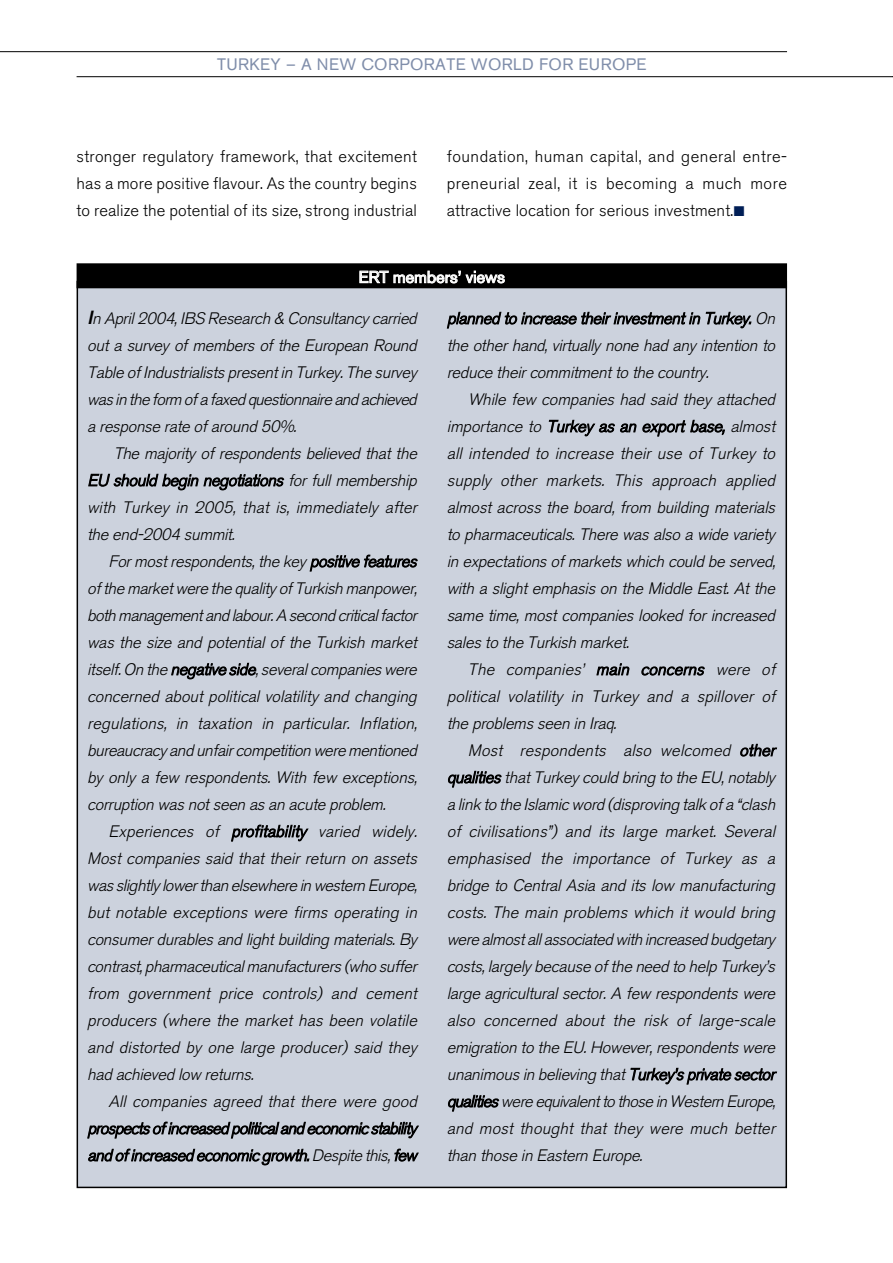
<style>
.page{position:relative;width:893px;height:1263px;background:#fff}
.page>*{position:absolute;margin:0;border:0;box-sizing:border-box;transform-origin:0 0}
.t1{font:italic 300 16.5px/27px "AG4";color:#000}
.t2{font:300 16.5px/27px "AG4";letter-spacing:.01em;color:#000;text-align:justify}
.t3{font:16.5px "AG1 reg";letter-spacing:.025em;color:#808eaa}
.t4{font:16.5px "AG1 reg";color:#fff}
.s1{font-family:"AG2 med";font-weight:400;font-size:18.9px}
</style>
<div class="page">
<hr style="left:77px;top:76px;width:815px;height:1px;background:#000">
<hr style="left:0;top:51px;width:787px;height:1px;background:#000">
<div style="left:77px;top:282px;width:709px;height:905px;background:#ccd2dd"></div>
<div style="left:77px;top:264px;width:709px;height:24px;background:#000"></div>
<div style="left:77px;top:263px;width:710px;height:25px;border:2px solid #000"></div>
<p class="t3" style="left:217px;top:58px;width:431px">TURKEY – A NEW CORPORATE WORLD FOR EUROPE</p>
<p class="t2" style="left:77px;top:145px;width:342px">stronger regulatory framework, that excitement has a more positive flavour. As the country begins to realize the potential of its size, strong industrial</p>
<p class="t2" style="left:446px;top:145px;width:342px">foundation, human capital, and general entre&shy;preneurial zeal, it is becoming a much more attractive location for serious investment.</p>
<p class="t4" style="left:358px;top:271px;width:148px">ERT members’ views</p>
<p class="t1" style="left:87px;top:307px;width:334px"><span class="s1">I</span>n April2004,IBS Research &amp; Consultancy carried out a survey of members of the European Round Table ofIndustrialists presentin Turkey.The survey wasin the form ofa faxed questionnaire and achieved a response rate ofaround 50%.</p>
<p class="t1" style="left:87px;top:442px;width:334px;text-align:justify;text-indent:27px">The majority of respondents believed that the EU should begin negotiations for full membership with Turkey in 2005, that is, immediately after the end-2004 summit.</p>
<p class="t1" style="left:87px;top:550px;width:334px;text-align:justify;text-indent:21px">Formostrespondents,the key positive features ofthe marketwere the quality ofTurkish manpower, both managementand labour.A second criticalfactor was the size and potential of the Turkish market itself.On the negative side,severalcompanies were concerned about political volatility and changing regulations, in taxation in particular. Inflation, bureaucracy and unfaircompetition were mentioned by only a few respondents. With few exceptions, corruption was notseen as an acute problem.</p>
<p class="t1" style="left:87px;top:820px;width:334px;text-indent:21px">Experiences of profitability varied widely.<br>Most companies said that their return on assets wasslightly lowerthan elsewhere in western Europe, but notable exceptions were firms operating in consumerdurables and lightbuilding materials.By contrast,pharmaceuticalmanufacturers (who suffer from government price controls) and cement producers (where the market has been volatile and distorted by one large producer) said they had achieved low returns.</p>
<p class="t1" style="left:87px;top:1090px;width:334px;text-indent:21px">All companies agreed that there were good prospectsofincreased politicaland economicstability and ofincreased economic growth. Despite this,few</p>
<p class="t1" style="left:446px;top:306px;width:333px;text-align:justify">planned to increase theirinvestmentin Turkey.On the other hand, virtually none had any intention to reduce theircommitmentto the country.</p>
<p class="t1" style="left:446px;top:388px;width:333px;text-indent:21px">While few companies had said they attached importance to Turkey as an export base, almost all intended to increase their use of Turkey to supply other markets. This approach applied almost across the board, from building materials to pharmaceuticals. There was also a wide variety in expectations ofmarkets which could be served, with a slight emphasis on the Middle East. At the same time, most companies looked for increased sales to the Turkish market.</p>
<p class="t1" style="left:446px;top:658px;width:333px;text-align:justify;text-indent:21px">The companies’ main concerns were of political volatility in Turkey and a spillover of the problems seen in Iraq.</p>
<p class="t1" style="left:446px;top:739px;width:333px;text-indent:21px">Most respondents also welcomed other qualities thatTurkey could bring to the EU,notably a link to the Islamic word (disproving talk ofa “clash of civilisations”) and its large market. Several emphasised the importance of Turkey as a bridge to Central Asia and its low manufacturing costs. The main problems which it would bring were almostallassociated with increased budgetary costs,largely because ofthe need to help Turkey ’s large agricultural sector. A few respondents were also concerned about the risk of large-scale emigration to the EU.However,respondents were unanimous in believing thatTurkey ’s private sector qualities were equivalentto those in Western Europe, and most thought that they were much better than those in Eastern Europe.</p>
</div>
